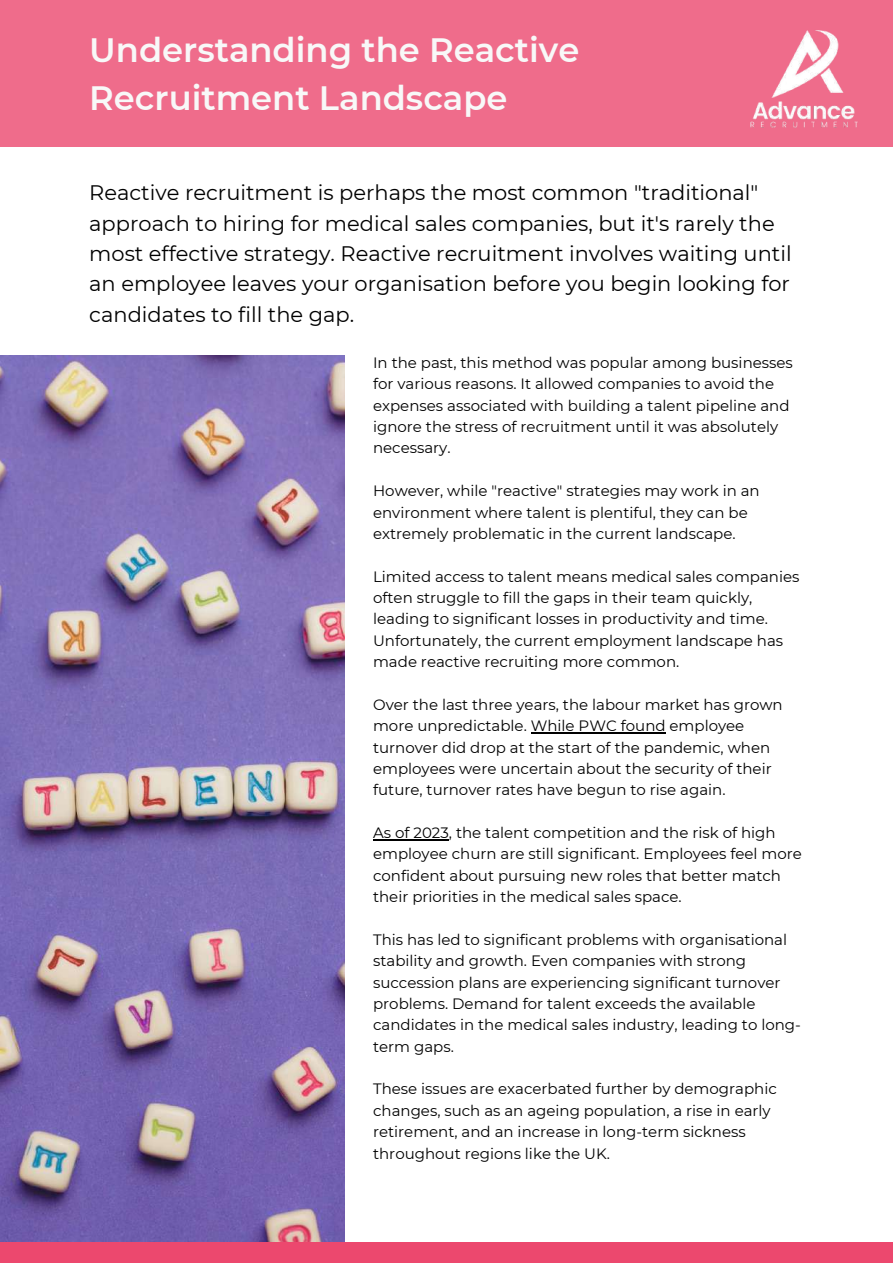
<style>
.page{position:relative;width:893px;height:1264px;background:#fff}
.page>*{position:absolute;margin:0;border:0;box-sizing:border-box;transform-origin:0 0}
.t1{font:600 33.75px/47.2px "Montserrat";color:#f8f8f8}
.t2{font:21px/30.3px "Montserrat";color:#000}
.t3{font:15px/21.3px "Montserrat";color:#000}
</style>
<div class="page">
<img style="left:0;top:355px;width:344px;height:887px">
<div style="left:0;top:0;width:892px;height:147px;background:#ef6c8b"></div>
<div style="left:0;top:1242px;width:892px;height:20px;background:#ec486e"></div>
<img style="left:750px;top:30px;width:108px;height:98px">
<hr style="left:530px;top:732px;width:135px;height:1px;background:#000">
<hr style="left:373px;top:839px;width:76px;height:1px;background:#000">
<h1 class="t1" style="left:89px;top:27px;width:491px">Understanding the Reactive<br>Recruitment Landscape</h1>
<p class="t2" style="left:89px;top:177px;width:704px">Reactive recruitment is perhaps the most common "traditional" approach to hiring for medical sales companies, but it's rarely the most effective strategy. Reactive recruitment involves waiting until an employee leaves your organisation before you begin looking for candidates to fill the gap.</p>
<p class="t3" style="left:373px;top:352px;width:421px">In the past, this method was popular among businesses for various reasons. It allowed companies to avoid the expenses associated with building a talent pipeline and ignore the stress of recruitment until it was absolutely necessary.</p>
<p class="t3" style="left:373px;top:480px;width:388px">However, while "reactive" strategies may work in an environment where talent is plentiful, they can be extremely problematic in the current landscape.</p>
<p class="t3" style="left:373px;top:565px;width:428px">Limited access to talent means medical sales companies often struggle to fill the gaps in their team quickly, leading to significant losses in productivity and time.<br>Unfortunately, the current employment landscape has made reactive recruiting more common.</p>
<p class="t3" style="left:373px;top:693px;width:411px">Over the last three years, the labour market has grown more unpredictable. While PWC found employee turnover did drop at the start of the pandemic, when employees were uncertain about the security of their future, turnover rates have begun to rise again.</p>
<p class="t3" style="left:373px;top:822px;width:430px">As of 2023, the talent competition and the risk of high employee churn are still significant. Employees feel more confident about pursuing new roles that better match their priorities in the medical sales space.</p>
<p class="t3" style="left:373px;top:928px;width:429px">This has led to significant problems with organisational stability and growth. Even companies with strong succession plans are experiencing significant turnover problems. Demand for talent exceeds the available candidates in the medical sales industry, leading to long&shy;term gaps.</p>
<p class="t3" style="left:373px;top:1078px;width:405px">These issues are exacerbated further by demographic changes, such as an ageing population, a rise in early retirement, and an increase in long-term sickness throughout regions like the UK.</p>
</div>
